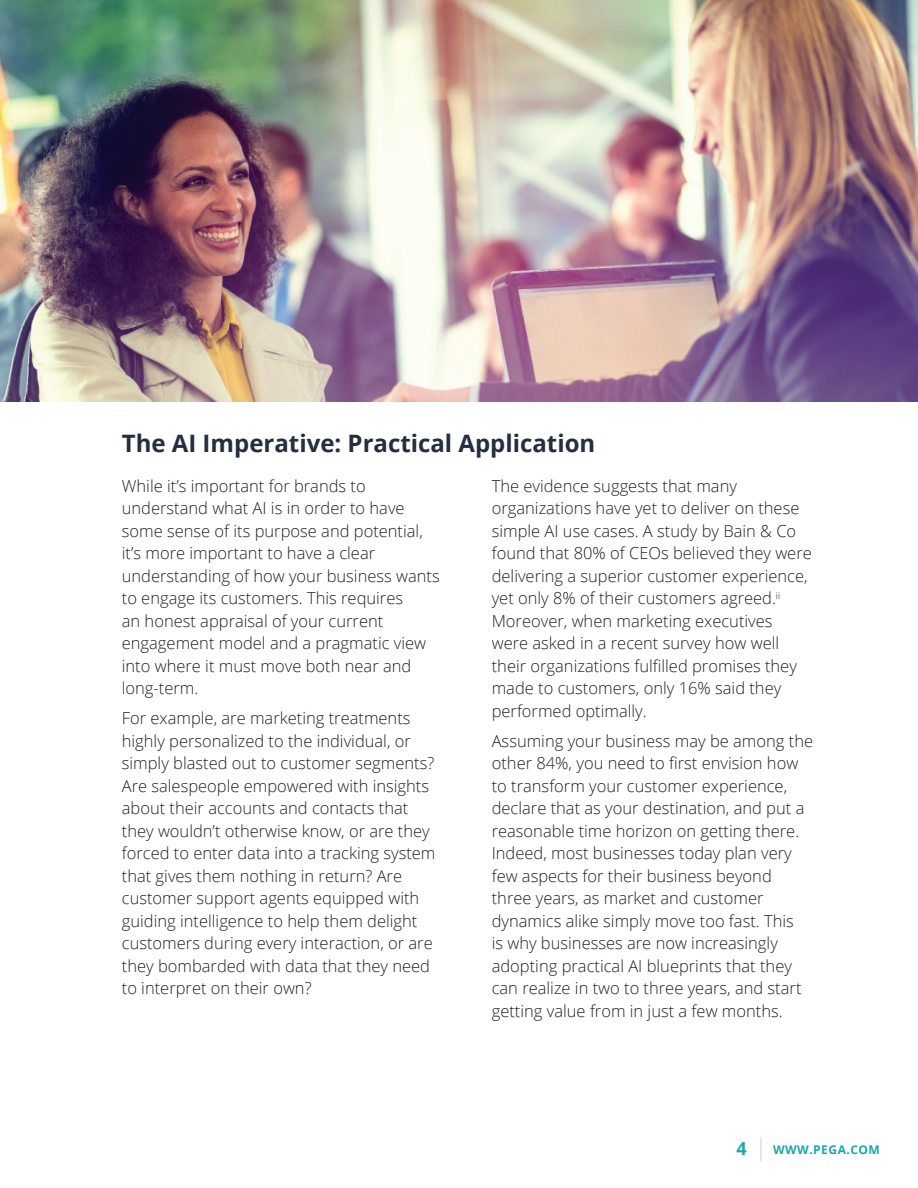
<style>
.page{position:relative;width:918px;height:1188px;background:#fff}
.page>*{position:absolute;margin:0;border:0;box-sizing:border-box;transform-origin:0 0}
.t1{font:700 24px "Open Sans";color:#242e3e}
.t2{font:700 18px "Open Sans";color:#1da7a7}
.t3{font:300 16.5px/22.5px "Open Sans";color:#231f20}
.t4{font:700 12px "Open Sans";letter-spacing:.04em;color:#1da7a7}
</style>
<div class="page">
<svg style="left:761px;top:1137px;width:1px;height:24px"></svg>
<img style="left:0;top:0;width:918px;height:401px">
<h1 class="t1" style="left:122px;top:426px;width:475px">The AI Imperative: Practical Application</h1>
<p class="t3" style="left:122px;top:474px;width:319px">While it’s important for brands to understand what AI is in order to have some sense of its purpose and potential, it’s more important to have a clear understanding of how your business wants to engage its customers. This requires<br>an honest appraisal of your current engagement model and a pragmatic view into where it must move both near and long-term.</p>
<p class="t3" style="left:122px;top:707px;width:315px">For example, are marketing treatments highly personalized to the individual, or simply blasted out to customer segments?<br>Are salespeople empowered with insights about their accounts and contacts that they wouldn’t otherwise know, or are they forced to enter data into a tracking system that gives them nothing in return? Are customer support agents equipped with guiding intelligence to help them delight customers during every interaction, or are they bombarded with data that they need to interpret on their own?</p>
<p class="t3" style="left:492px;top:474px;width:322px">The evidence suggests that many organizations have yet to deliver on these simple AI use cases. A study by Bain &amp; Co found that 80% of CEOs believed they were delivering a superior customer experience, yet only 8% of their customers agreed.<sup>ii </sup>Moreover, when marketing executives were asked in a recent survey how well their organizations fulfilled promises they made to customers, only 16% said they performed optimally.</p>
<p class="t3" style="left:492px;top:729px;width:323px">Assuming your business may be among the other 84%, you need to first envision how to transform your customer experience, declare that as your destination, and put a reasonable time horizon on getting there.<br>Indeed, most businesses today plan very few aspects for their business beyond three years, as market and customer dynamics alike simply move too fast. This<br>is why businesses are now increasingly adopting practical AI blueprints that they can realize in two to three years, and start getting value from in just a few months.</p>
<p class="t2" style="left:737px;top:1136px;width:12px">4</p>
<p class="t4" style="left:773px;top:1142px;width:108px">WWW.PEGA.COM</p>
</div>
